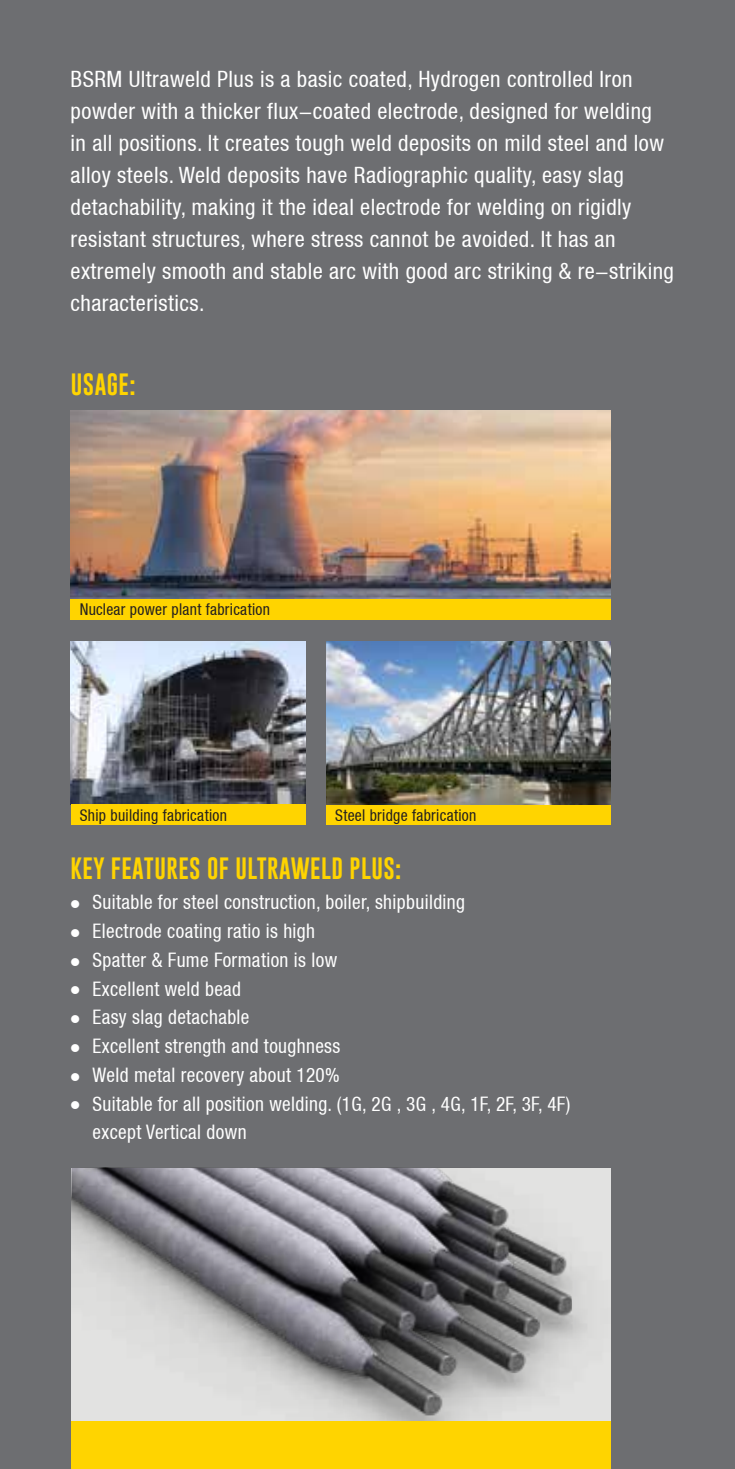
<style>
.page{position:relative;width:735px;height:1469px;background:#fff}
.page>*{position:absolute;margin:0;border:0;box-sizing:border-box;transform-origin:0 0}
.t1{font:condensed 22.5px/32px "Helvetica Neue LT";letter-spacing:.02em;color:#fff}
.t2{font:22.5px "Gobold";letter-spacing:.02em;color:#ffd400}
.t3{font:condensed 20px/28.8px "Helvetica Neue LT";letter-spacing:.02em;color:#fff;scale:.96 1}
.t4{font:condensed 16.25px "Helvetica Neue LT";letter-spacing:.02em;color:#231f20;scale:.96 1}
</style>
<div class="page">
<div style="left:0;top:0;width:734px;height:1468px;background:#6d6e71"></div>
<div style="left:71px;top:1420px;width:539px;height:48px;background:#ffd400"></div>
<img style="left:71px;top:1167px;width:539px;height:253px">
<img style="left:71px;top:411px;width:539px;height:188px">
<div style="left:71px;top:599px;width:539px;height:20px;background:#ffd400"></div>
<img style="left:71px;top:641px;width:234px;height:163px">
<div style="left:71px;top:804px;width:234px;height:21px;background:#ffd400"></div>
<div style="left:326px;top:804px;width:284px;height:21px;background:#ffd400"></div>
<img style="left:326px;top:641px;width:284px;height:163px">
<p class="t1" style="left:71px;top:63px;width:604px">BSRM Ultraweld Plus is a basic coated, Hydrogen controlled Iron powder with a thicker flux-coated electrode, designed for welding<br>in all positions. It creates tough weld deposits on mild steel and low alloy steels. Weld deposits have Radiographic quality, easy slag detachability, making it the ideal electrode for welding on rigidly resistant structures, where stress cannot be avoided. It has an extremely smooth and stable arc with good arc striking &amp; re-striking characteristics.</p>
<p class="t2" style="left:71px;top:369px;width:66px">USAGE:</p>
<p class="t4" style="left:80px;top:599px;width:200px">Nuclear power plant fabrication</p>
<p class="t4" style="left:80px;top:805px;width:155px">Ship building fabrication</p>
<p class="t4" style="left:335px;top:805px;width:148px">Steel bridge fabrication</p>
<p class="t2" style="left:70px;top:853px;width:332px">KEY FEATURES OF ULTRAWELD PLUS:</p>
<p class="t3" style="left:71px;top:887px;width:412px">● Suitable for steel construction, boiler, shipbuilding</p>
<p class="t3" style="left:71px;top:916px;width:256px">● Electrode coating ratio is high</p>
<p class="t3" style="left:71px;top:945px;width:279px">● Spatter &amp; Fume Formation is low</p>
<p class="t3" style="left:71px;top:974px;width:179px">● Excellent weld bead</p>
<p class="t3" style="left:71px;top:1002px;width:187px">● Easy slag detachable</p>
<p class="t3" style="left:71px;top:1031px;width:282px">● Excellent strength and toughness</p>
<p class="t3" style="left:71px;top:1060px;width:281px">● Weld metal recovery about 120%</p>
<p class="t3" style="left:92px;top:1089px;width:499px;text-indent:-22px">● Suitable for all position welding. (1G, 2G , 3G , 4G, 1F, 2F, 3F, 4F) except Vertical down</p>
</div>
